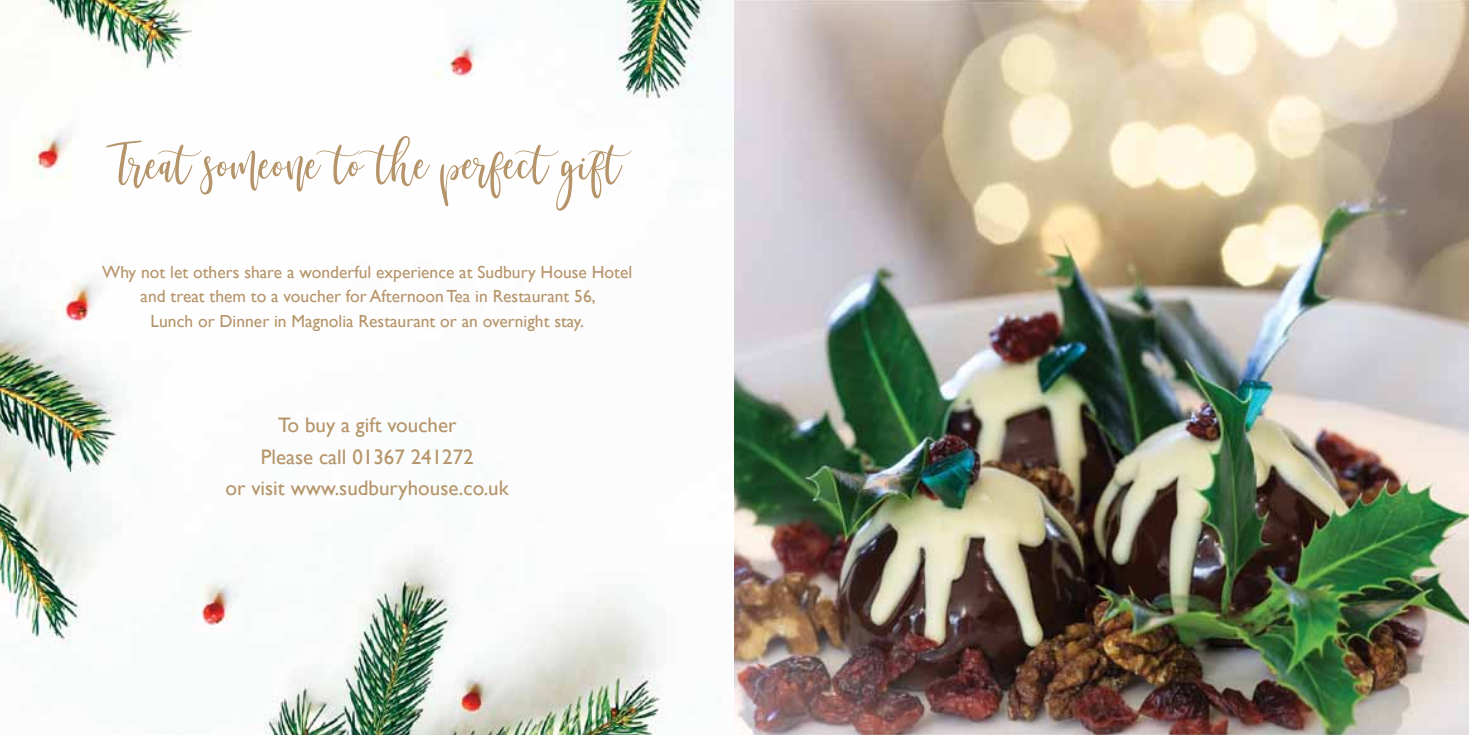
<style>
.page{position:relative;width:1469px;height:735px;background:#fff}
.page>*{position:absolute;margin:0;border:0;box-sizing:border-box;transform-origin:0 0}
.t1{font:59.5px "Masterblush";color:#b59469}
.t2{font:21px/31.5px "Gill Sans";color:#b59469;text-align:center}
.t3{font:17.5px/24.5px "Gill Sans";color:#b59469;text-align:center}
</style>
<div class="page">
<img style="left:0;top:0;width:1468px;height:734px">
<h1 class="t1" style="left:111px;top:124px;width:513px">Treat someone to the perfect gift</h1>
<p class="t3" style="left:102px;top:259px;width:531px">Why not let others share a wonderful experience at Sudbury House Hotel and treat them to a voucher for Afternoon Tea in Restaurant 56,<br>Lunch or Dinner in Magnolia Restaurant or an overnight stay.</p>
<p class="t2" style="left:225px;top:409px;width:285px">To buy a gift voucher<br>Please call 01367 241272<br>or visit www.sudburyhouse.co.uk</p>
</div>
